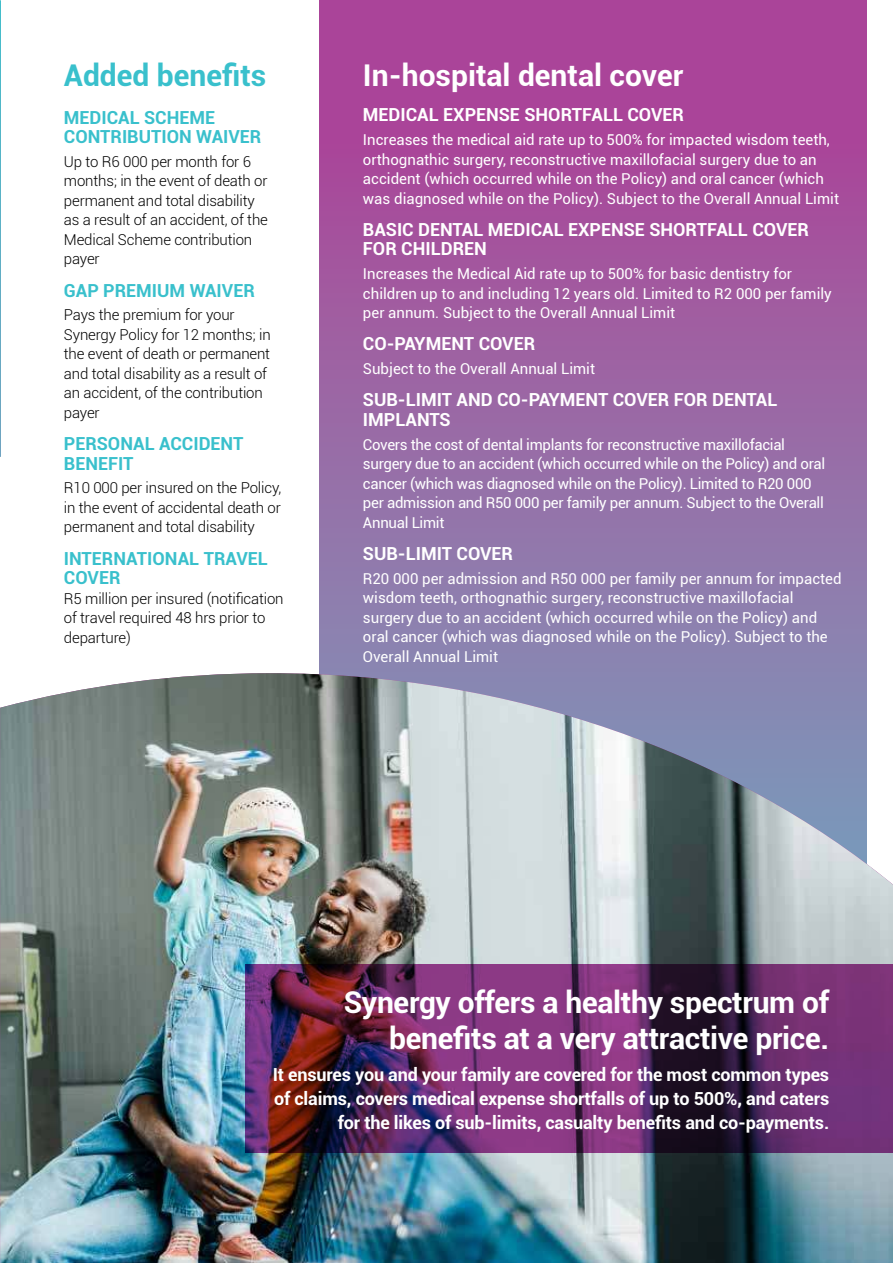
<style>
.page{position:relative;width:893px;height:1263px;background:#fff}
.page>*{position:absolute;margin:0;border:0;box-sizing:border-box;transform-origin:0 0}
.t1{font:700 30px/36px "Roboto";letter-spacing:-.01em;color:#fff;text-align:right}
.t2{font:700 30px "Roboto";color:#39c0cc}
.t3{font:700 18px/19.5px "Roboto";letter-spacing:-.01em;color:#fff}
.t4{font:700 18px/19.5px "Roboto";color:#39c0cc}
.t5{font:15px/19.5px "Roboto";color:#fff}
.t6{font:300 15px/19.5px "Roboto";letter-spacing:-.01em;color:#000}
.t7{font:15px/19.5px "Roboto";letter-spacing:-.02em;color:#fff}
</style>
<div class="page">
<img style="left:0;top:0;width:1px;height:457px">
<img style="left:319px;top:0;width:547px;height:673px">
<img style="left:0;top:673px;width:893px;height:590px">
<svg style="left:246px;top:964px;width:647px;height:189px;background:#62295f"></svg>
<h1 class="t2" style="left:64px;top:54px;width:204px">Added benefits</h1>
<p class="t4" style="left:64px;top:109px;width:199px">MEDICAL SCHEME<br>CONTRIBUTION WAIVER</p>
<p class="t6" style="left:64px;top:153px;width:206px">Up to R6 000 per month for 6 months; in the event of death or permanent and total disability as a result of an accident, of the<br>Medical Scheme contribution payer</p>
<p class="t4" style="left:64px;top:282px;width:192px">GAP PREMIUM WAIVER</p>
<p class="t6" style="left:64px;top:306px;width:208px">Pays the premium for your<br>Synergy Policy for 12 months; in the event of death or permanent and total disability as a result of an accident, of the contribution payer</p>
<p class="t4" style="left:64px;top:435px;width:181px">PERSONAL ACCIDENT<br>BENEFIT</p>
<p class="t6" style="left:64px;top:479px;width:219px;text-align:justify">R10 000 per insured on the Policy, in the event of accidental death or permanent and total disability</p>
<p class="t4" style="left:64px;top:550px;width:205px">INTERNATIONAL TRAVEL<br>COVER</p>
<p class="t6" style="left:64px;top:588px;width:221px">R5 million per insured (notification of travel required 48 hrs prior to departure)</p>
<h1 class="t1" style="left:363px;top:60px;width:322px">In-hospital dental cover</h1>
<p class="t3" style="left:363px;top:107px;width:323px">MEDICAL EXPENSE SHORTFALL COVER</p>
<p class="t5" style="left:363px;top:131px;width:478px">Increases the medical aid rate up to 500% for impacted wisdom teeth, orthognathic surgery, reconstructive maxillofacial surgery due to an accident (which occurred while on the Policy) and oral cancer (which was diagnosed while on the Policy). Subject to the Overall Annual Limit</p>
<p class="t3" style="left:363px;top:221px;width:448px">BASIC DENTAL MEDICAL EXPENSE SHORTFALL COVER<br>FOR CHILDREN</p>
<p class="t5" style="left:363px;top:265px;width:470px">Increases the Medical Aid rate up to 500% for basic dentistry for children up to and including 12 years old. Limited to R2 000 per family per annum. Subject to the Overall Annual Limit</p>
<p class="t3" style="left:363px;top:336px;width:174px">CO-PAYMENT COVER</p>
<p class="t5" style="left:363px;top:360px;width:234px">Subject to the Overall Annual Limit</p>
<p class="t3" style="left:363px;top:392px;width:416px">SUB-LIMIT AND CO-PAYMENT COVER FOR DENTAL<br>IMPLANTS</p>
<p class="t7" style="left:363px;top:436px;width:464px">Covers the cost of dental implants for reconstructive maxillofacial surgery due to an accident (which occurred while on the Policy) and oral cancer (which was diagnosed while on the Policy). Limited to R20 000 per admission and R50 000 per family per annum. Subject to the Overall Annual Limit</p>
<p class="t3" style="left:363px;top:545px;width:152px">SUB-LIMIT COVER</p>
<p class="t5" style="left:363px;top:570px;width:480px">R20 000 per admission and R50 000 per family per annum for impacted wisdom teeth, orthognathic surgery, reconstructive maxillofacial surgery due to an accident (which occurred while on the Policy) and oral cancer (which was diagnosed while on the Policy). Subject to the Overall Annual Limit</p>
<h1 class="t1" style="left:344px;top:986px;width:487px">Synergy offers a healthy spectrum of benefits at a very attractive price.</h1>
<p class="t3" style="left:273px;top:1064px;width:558px;line-height:24px;text-align:right">It ensures you and your family are covered for the most common types of claims, covers medical expense shortfalls of up to 500%, and caters for the likes of sub-limits, casualty benefits and co-payments.</p>
</div>
